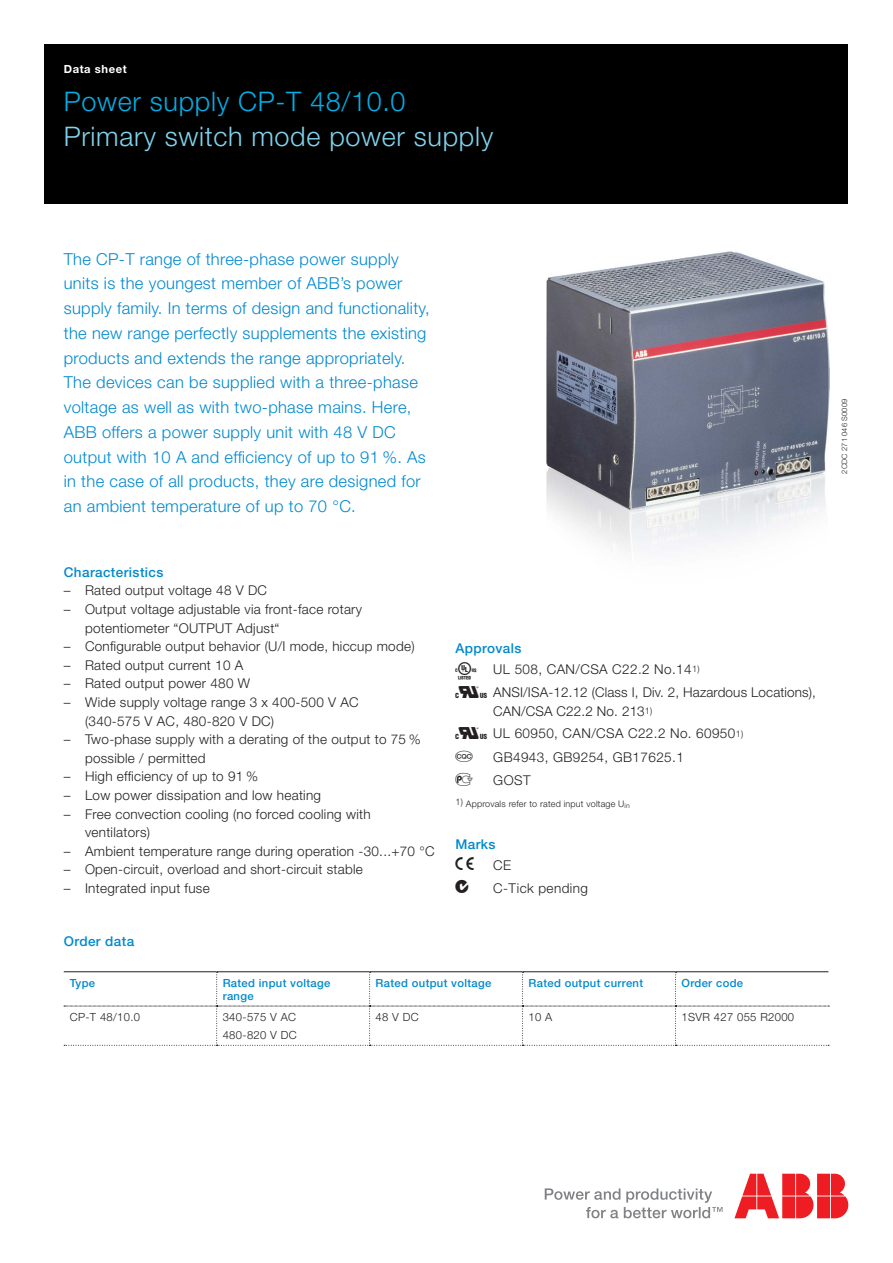
<style>
.page{position:relative;width:893px;height:1263px;background:#fff}
.page>*{position:absolute;margin:0;border:0;box-sizing:border-box;transform-origin:0 0}
.Subtitle{font:300 27px "Helvetica Neue LT";letter-spacing:.025em;color:#7fd3ec}
.t1{font:300 27px "Helvetica Neue LT";letter-spacing:.025em;color:#03ade5}
.Teaser{font:300 16.5px/24.8px "Helvetica Neue LT";letter-spacing:.02em;color:#0089cf}
.t2{font:15px "Approvals 1";color:#231f20}
.Description-List{font:300 13.5px/18.6px "Helvetica Neue LT";letter-spacing:.02em;color:#231f20}
.Section_Title_Level{font:500 13.5px "Helvetica Neue LT";letter-spacing:.03em;color:#0089cf}
.Kopfzeile{font:500 11.25px/13.5px "Helvetica Neue LT";letter-spacing:.03em;color:#0089cf}
.Body{font:300 11.25px/18.6px "Helvetica Neue LT";letter-spacing:.03em;color:#231f20}
.Publikationsart{font:700 11.25px "Helvetica Neue LT";letter-spacing:.05em;color:#fff}
.Fußnoten-Text{font:300 9px "Helvetica Neue LT";letter-spacing:.02em;color:#231f20}
.Bildnummer{font:300 7.5px "Helvetica Neue LT";letter-spacing:.02em;color:#231f20}
.s1{font-size:9.15px}
</style>
<div class="page">
<img style="left:546px;top:252px;width:283px;height:299px">
<div style="left:45px;top:45px;width:803px;height:159px;background:#000"></div>
<svg style="left:545px;top:1188px;width:177px;height:30px"></svg>
<svg style="left:734px;top:1174px;width:114px;height:44px"></svg>
<hr style="left:217px;top:971px;width:153px;height:1px;background:#231f20">
<hr style="left:370px;top:971px;width:153px;height:1px;background:#231f20">
<hr style="left:523px;top:971px;width:152px;height:1px;background:#231f20">
<hr style="left:675px;top:971px;width:153px;height:1px;background:#231f20">
<hr style="left:64px;top:971px;width:153px;height:1px;background:#231f20">
<svg style="left:64px;top:972px;width:765px;height:74px"></svg>
<p class="Publikationsart" style="left:64px;top:62px;width:64px">Data sheet</p>
<p class="t1" style="left:64px;top:84px;width:343px">Power supply CP-T 48/10.0</p>
<p class="Subtitle" style="left:64px;top:120px;width:431px">Primary switch mode power supply</p>
<p class="Teaser" style="left:64px;top:246px;width:367px">The CP-T range of three-phase power supply units is the youngest member of ABB’s power supply family. In terms of design and functionality, the new range perfectly supplements the existing products and extends the range appropriately.<br>The devices can be supplied with a three-phase voltage as well as with two-phase mains. Here, ABB offers a power supply unit with 48 V DC output with 10 A and efficiency of up to 91 %. As in the case of all products, they are designed for an ambient temperature of up to 70 °C.</p>
<p class="Section_Title_Level" style="left:64px;top:564px;width:101px">Characteristics</p>
<p class="Description-List" style="left:64px;top:581px;width:205px">– Rated output voltage 48 V DC</p>
<p class="Description-List" style="left:85px;top:600px;width:278px;text-indent:-21px">– Output voltage adjustable via front-face rotary potentiometer “OUTPUT Adjust“</p>
<p class="Description-List" style="left:64px;top:637px;width:352px">– Configurable output behavior (U/I mode, hiccup mode)</p>
<p class="Description-List" style="left:64px;top:655px;width:181px">– Rated output current 10 A</p>
<p class="Description-List" style="left:64px;top:674px;width:188px">– Rated output power 480 W</p>
<p class="Description-List" style="left:85px;top:693px;width:275px;text-indent:-21px">– Wide supply voltage range 3 x 400-500 V AC (340-575 V AC, 480-820 V DC)</p>
<p class="Description-List" style="left:85px;top:730px;width:337px;text-indent:-21px">– Two-phase supply with a derating of the output to 75 % possible / permitted</p>
<p class="Description-List" style="left:64px;top:767px;width:196px">– High efficiency of up to 91 %</p>
<p class="Description-List" style="left:64px;top:786px;width:259px">– Low power dissipation and low heating</p>
<p class="Description-List" style="left:85px;top:804px;width:287px;text-indent:-21px">– Free convection cooling (no forced cooling with ventilators)</p>
<p class="Description-List" style="left:64px;top:841px;width:372px">– Ambient temperature range during operation -30...+70 °C</p>
<p class="Description-List" style="left:64px;top:860px;width:300px">– Open-circuit, overload and short-circuit stable</p>
<p class="Description-List" style="left:64px;top:879px;width:147px">– Integrated input fuse</p>
<p class="Section_Title_Level" style="left:455px;top:640px;width:68px">Approvals</p>
<p class="t2" style="left:455px;top:661px;width:22px">A</p>
<p class="Description-List" style="left:493px;top:660px;width:208px">UL 508, CAN/CSA C22.2 No.14<span class="s1">1)</span></p>
<p class="t2" style="left:455px;top:684px;width:33px">H</p>
<p class="Description-List" style="left:493px;top:683px;width:324px">ANSI/ISA-12.12 (Class I, Div. 2, Hazardous Locations),<br>CAN/CSA C22.2 No. 213<span class="s1">1)</span></p>
<p class="t2" style="left:455px;top:726px;width:33px">H</p>
<p class="Description-List" style="left:493px;top:724px;width:252px">UL 60950, CAN/CSA C22.2 No. 60950<span class="s1">1)</span></p>
<p class="t2" style="left:455px;top:749px;width:20px">R</p>
<p class="Description-List" style="left:493px;top:747px;width:192px">GB4943, GB9254, GB17625.1</p>
<p class="t2" style="left:455px;top:772px;width:18px">D</p>
<p class="Description-List" style="left:493px;top:770px;width:39px">GOST</p>
<p class="Fußnoten-Text" style="left:455px;top:798px;width:176px"><sup>1)</sup> Approvals refer to rated input voltage U<sub>in</sub></p>
<p class="Section_Title_Level" style="left:455px;top:836px;width:42px">Marks</p>
<p class="t2" style="left:455px;top:857px;width:20px">a</p>
<p class="Description-List" style="left:493px;top:855px;width:19px">CE</p>
<p class="t2" style="left:455px;top:880px;width:14px">b</p>
<p class="Description-List" style="left:493px;top:878px;width:96px">C-Tick pending</p>
<p class="Section_Title_Level" style="left:64px;top:933px;width:72px">Order data</p>
<p class="Kopfzeile" style="left:70px;top:976px;width:27px">Type</p>
<p class="Kopfzeile" style="left:223px;top:976px;width:109px">Rated input voltage range</p>
<p class="Kopfzeile" style="left:376px;top:976px;width:117px">Rated output voltage</p>
<p class="Kopfzeile" style="left:529px;top:976px;width:116px">Rated output current</p>
<p class="Kopfzeile" style="left:681px;top:976px;width:63px">Order code</p>
<p class="Body" style="left:70px;top:1007px;width:72px">CP-T 48/10.0</p>
<p class="Body" style="left:223px;top:1007px;width:75px">340-575 V AC<br>480-820 V DC</p>
<p class="Body" style="left:376px;top:1007px;width:45px">48 V DC</p>
<p class="Body" style="left:529px;top:1007px;width:25px">10 A</p>
<p class="Body" style="left:681px;top:1007px;width:114px">1SVR 427 055 R2000</p>
<p class="Bildnummer" style="left:840px;top:474px;width:77px;rotate:-90deg">2CDC 271 046 S0009</p>
</div>
